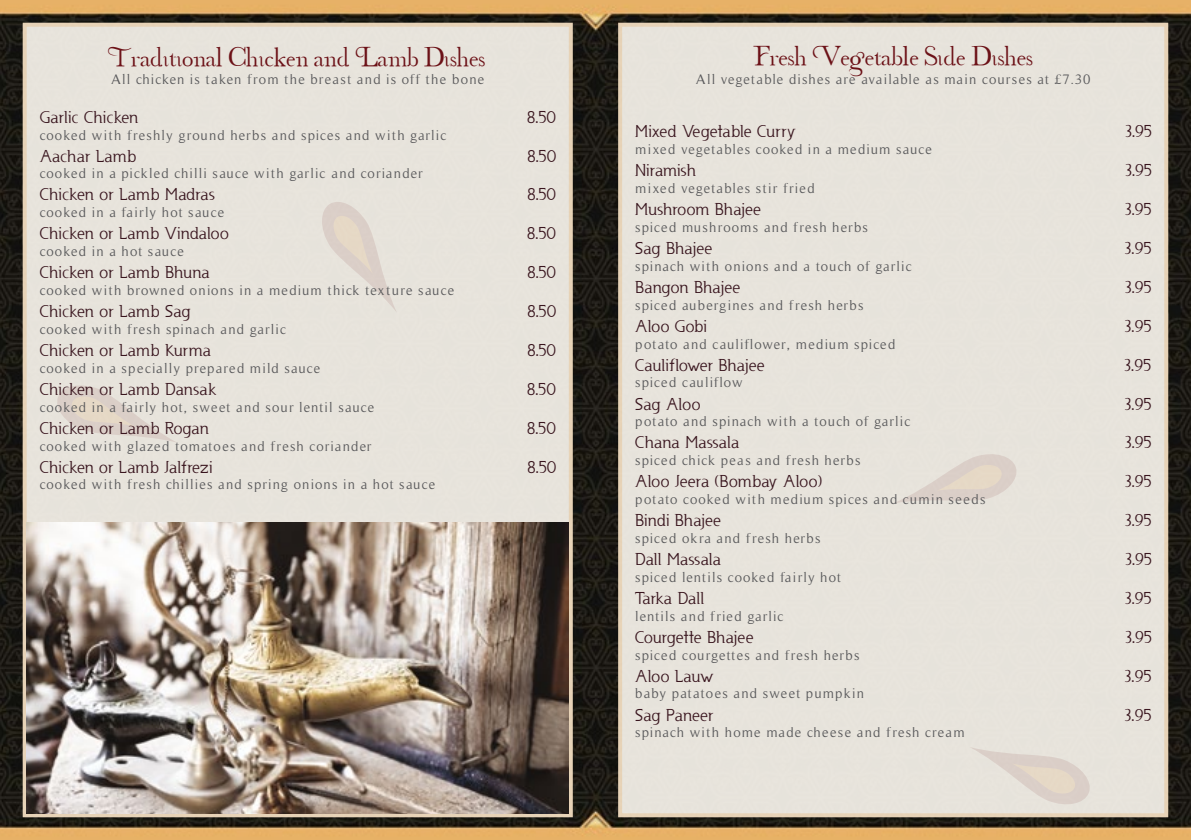
<style>
.page{position:relative;width:1191px;height:840px;background:#fff}
.page>*{position:absolute;margin:0;border:0;box-sizing:border-box;transform-origin:0 0}
.t1{font:24px "Decorativefont FINAL";color:#6c1117}
.t2{font:16px "Usenet";letter-spacing:.02em;color:#39151e}
.t3{font:14px "Timeless";letter-spacing:.08em;color:#58585a}
</style>
<div class="page">
<img style="left:0;top:0;width:1191px;height:839px">
<div style="left:21px;top:21px;width:554px;height:797px;background:#e7e3dc"></div>
<div style="left:616px;top:21px;width:554px;height:797px;background:#e7e3dc"></div>
<svg style="left:893px;top:450px;width:126px;height:53px;background:#e2dad1"></svg>
<svg style="left:969px;top:746px;width:124px;height:61px;background:#e3dbd2"></svg>
<svg style="left:319px;top:197px;width:78px;height:115px;background:#e3dcd4"></svg>
<svg style="left:54px;top:382px;width:123px;height:60px;background:#e3dbd2"></svg>
<img style="left:27px;top:522px;width:541px;height:290px">
<h1 class="t1" style="left:753px;top:38px;width:281px">Fresh Vegetable Side Dishes</h1>
<h1 class="t1" style="left:108px;top:40px;width:379px">Traditional Chicken and Lamb Dishes</h1>
<p class="t3" style="left:111px;top:72px;width:375px">All chicken is taken from the breast and is off the bone</p>
<p class="t3" style="left:696px;top:72px;width:396px">All vegetable dishes are available as main courses at £7.30</p>
<p class="t2" style="left:635px;top:121px;width:162px">Mixed Vegetable Curry</p>
<p class="t2" style="left:1125px;top:121px;width:28px">3.95</p>
<p class="t3" style="left:635px;top:141px;width:298px">mixed vegetables cooked in a medium sauce</p>
<p class="t2" style="left:635px;top:160px;width:62px">Niramish</p>
<p class="t2" style="left:1125px;top:160px;width:28px">3.95</p>
<p class="t3" style="left:635px;top:180px;width:181px">mixed vegetables stir fried</p>
<p class="t2" style="left:635px;top:199px;width:127px">Mushroom Bhajee</p>
<p class="t2" style="left:1125px;top:199px;width:28px">3.95</p>
<p class="t3" style="left:635px;top:219px;width:234px">spiced mushrooms and fresh herbs</p>
<p class="t2" style="left:635px;top:238px;width:79px">Sag Bhajee</p>
<p class="t2" style="left:1125px;top:238px;width:28px">3.95</p>
<p class="t3" style="left:635px;top:258px;width:278px">spinach with onions and a touch of garlic</p>
<p class="t2" style="left:635px;top:277px;width:107px">Bangon Bhajee</p>
<p class="t2" style="left:1125px;top:277px;width:28px">3.95</p>
<p class="t3" style="left:635px;top:297px;width:230px">spiced aubergines and fresh herbs</p>
<p class="t2" style="left:635px;top:315px;width:73px">Aloo Gobi</p>
<p class="t2" style="left:1125px;top:315px;width:28px">3.95</p>
<p class="t3" style="left:635px;top:336px;width:262px">potato and cauliflower, medium spiced</p>
<p class="t2" style="left:635px;top:354px;width:131px">Cauliflower Bhajee</p>
<p class="t2" style="left:1124px;top:354px;width:28px">3.95</p>
<p class="t3" style="left:635px;top:374px;width:109px">spiced cauliflow</p>
<p class="t2" style="left:635px;top:393px;width:67px">Sag Aloo</p>
<p class="t2" style="left:1125px;top:393px;width:28px">3.95</p>
<p class="t3" style="left:635px;top:413px;width:277px">potato and spinach with a touch of garlic</p>
<p class="t2" style="left:635px;top:432px;width:105px">Chana Massala</p>
<p class="t2" style="left:1125px;top:432px;width:28px">3.95</p>
<p class="t3" style="left:635px;top:452px;width:227px">spiced chick peas and fresh herbs</p>
<p class="t2" style="left:635px;top:471px;width:188px">Aloo Jeera (Bombay Aloo)</p>
<p class="t2" style="left:1125px;top:471px;width:28px">3.95</p>
<p class="t3" style="left:635px;top:491px;width:352px">potato cooked with medium spices and cumin seeds</p>
<p class="t2" style="left:635px;top:510px;width:87px">Bindi Bhajee</p>
<p class="t2" style="left:1125px;top:510px;width:28px">3.95</p>
<p class="t3" style="left:635px;top:530px;width:187px">spiced okra and fresh herbs</p>
<p class="t2" style="left:635px;top:548px;width:87px">Dall Massala</p>
<p class="t2" style="left:1125px;top:548px;width:28px">3.95</p>
<p class="t3" style="left:635px;top:569px;width:207px">spiced lentils cooked fairly hot</p>
<p class="t2" style="left:635px;top:587px;width:70px">Tarka Dall</p>
<p class="t2" style="left:1125px;top:587px;width:28px">3.95</p>
<p class="t3" style="left:635px;top:608px;width:150px">lentils and fried garlic</p>
<p class="t2" style="left:635px;top:626px;width:120px">Courgette Bhajee</p>
<p class="t2" style="left:1125px;top:626px;width:28px">3.95</p>
<p class="t3" style="left:635px;top:646px;width:226px">spiced courgettes and fresh herbs</p>
<p class="t2" style="left:635px;top:665px;width:80px">Aloo Lauw</p>
<p class="t2" style="left:1125px;top:665px;width:28px">3.95</p>
<p class="t3" style="left:635px;top:685px;width:230px">baby patatoes and sweet pumpkin</p>
<p class="t2" style="left:635px;top:704px;width:80px">Sag Paneer</p>
<p class="t2" style="left:1125px;top:704px;width:28px">3.95</p>
<p class="t3" style="left:635px;top:724px;width:331px">spinach with home made cheese and fresh cream</p>
<p class="t2" style="left:40px;top:107px;width:100px">Garlic Chicken</p>
<p class="t2" style="left:527px;top:107px;width:30px">8.50</p>
<p class="t3" style="left:40px;top:127px;width:408px">cooked with freshly ground herbs and spices and with garlic</p>
<p class="t2" style="left:40px;top:145px;width:98px">Aachar Lamb</p>
<p class="t2" style="left:528px;top:145px;width:30px">8.50</p>
<p class="t3" style="left:40px;top:166px;width:384px">cooked in a pickled chilli sauce with garlic and coriander</p>
<p class="t2" style="left:40px;top:184px;width:176px">Chicken or Lamb Madras</p>
<p class="t2" style="left:528px;top:184px;width:30px">8.50</p>
<p class="t3" style="left:40px;top:204px;width:186px">cooked in a fairly hot sauce</p>
<p class="t2" style="left:40px;top:223px;width:191px">Chicken or Lamb Vindaloo</p>
<p class="t2" style="left:527px;top:223px;width:30px">8.50</p>
<p class="t3" style="left:40px;top:243px;width:146px">cooked in a hot sauce</p>
<p class="t2" style="left:40px;top:262px;width:172px">Chicken or Lamb Bhuna</p>
<p class="t2" style="left:528px;top:262px;width:30px">8.50</p>
<p class="t3" style="left:40px;top:282px;width:416px">cooked with browned onions in a medium thick texture sauce</p>
<p class="t2" style="left:40px;top:301px;width:152px">Chicken or Lamb Sag</p>
<p class="t2" style="left:528px;top:301px;width:30px">8.50</p>
<p class="t3" style="left:40px;top:321px;width:248px">cooked with fresh spinach and garlic</p>
<p class="t2" style="left:40px;top:340px;width:173px">Chicken or Lamb Kurma</p>
<p class="t2" style="left:528px;top:340px;width:30px">8.50</p>
<p class="t3" style="left:40px;top:360px;width:282px">cooked in a specially prepared mild sauce</p>
<p class="t2" style="left:40px;top:378px;width:178px">Chicken or Lamb Dansak</p>
<p class="t2" style="left:527px;top:378px;width:30px">8.50</p>
<p class="t3" style="left:40px;top:399px;width:336px">cooked in a fairly hot, sweet and sour lentil sauce</p>
<p class="t2" style="left:40px;top:417px;width:171px">Chicken or Lamb Rogan</p>
<p class="t2" style="left:527px;top:417px;width:30px">8.50</p>
<p class="t3" style="left:40px;top:437px;width:333px">cooked with glazed tomatoes and fresh coriander</p>
<p class="t2" style="left:40px;top:456px;width:174px">Chicken or Lamb Jalfrezi</p>
<p class="t2" style="left:528px;top:456px;width:30px">8.50</p>
<p class="t3" style="left:40px;top:476px;width:397px">cooked with fresh chillies and spring onions in a hot sauce</p>
</div>
